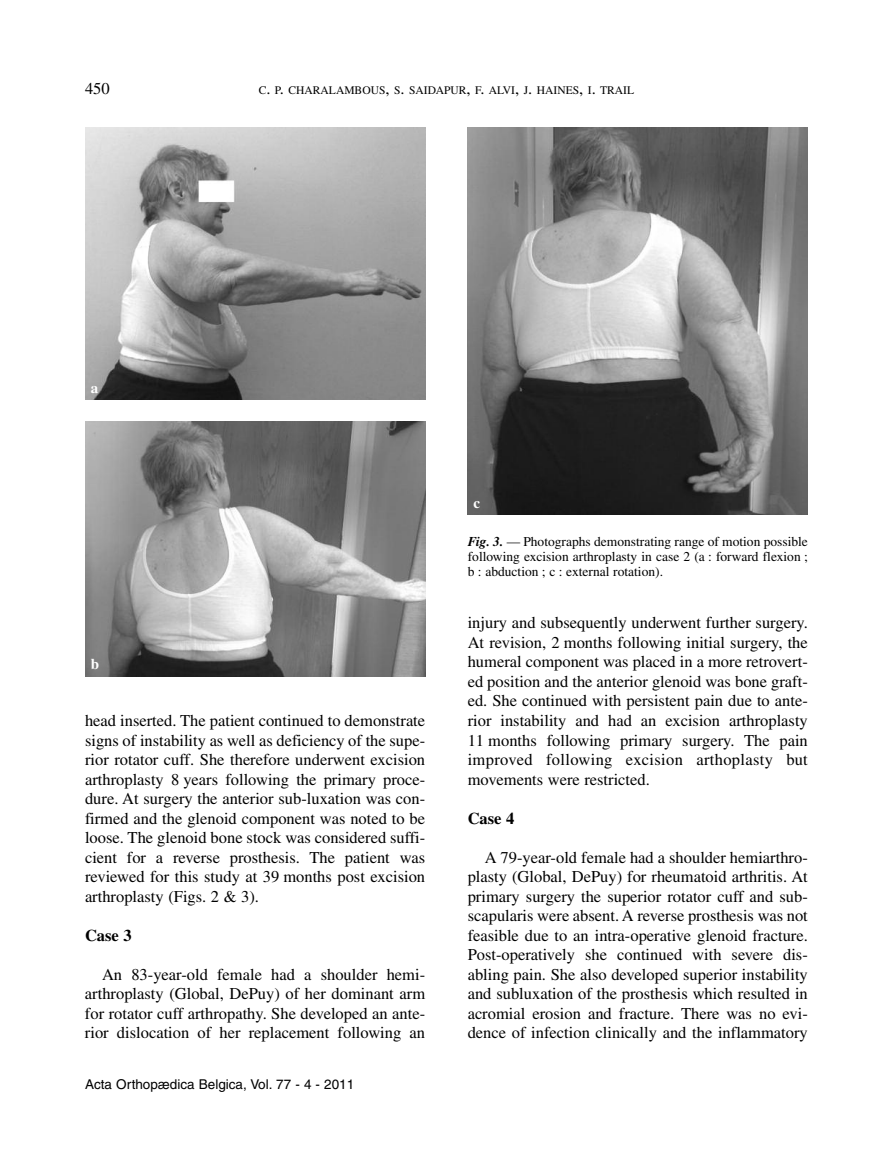
<style>
.page{position:relative;width:893px;height:1170px;background:#fff}
.page>*{position:absolute;margin:0;border:0;box-sizing:border-box;transform-origin:0 0}
.t1{font:16.5px/19.5px "Times";color:#000;text-align:justify}
.t2{font:700 16.5px "Times";color:#000}
.t3{font:700 15px "Times";color:#fff}
.t4{font:13.5px/15px "Times";color:#000;text-align:justify}
.t5{font:13.5px "Helvetica";color:#000}
.t6{font:11.55px "Times";color:#000}
.s1{font-size:16.5px}
.s2{font-weight:700;font-style:italic}
</style>
<div class="page">
<img style="left:85px;top:128px;width:340px;height:272px">
<img style="left:85px;top:421px;width:340px;height:255px">
<img style="left:468px;top:128px;width:340px;height:386px">
<p class="t1" style="left:85px;top:80px;width:26px">450</p>
<p class="t6" style="left:259px;top:86px;width:377px">C<span class="s1">.</span> P<span class="s1">.</span> CHARALAMBOUS<span class="s1">,</span> S<span class="s1">.</span> SAIDAPUR<span class="s1">,</span> F<span class="s1">.</span> ALVI<span class="s1">,</span> J<span class="s1">.</span> HAINES<span class="s1">,</span> I<span class="s1">.</span> TRAIL</p>
<p class="t3" style="left:91px;top:383px;width:9px">a</p>
<p class="t3" style="left:91px;top:659px;width:10px">b</p>
<p class="t1" style="left:85px;top:712px;width:342px">head inserted. The patient continued to demonstrate signs of instability as well as deficiency of the supe&shy;rior rotator cuff. She therefore underwent excision arthroplasty 8 years following the primary proce&shy;dure. At surgery the anterior sub-luxation was con&shy;firmed and the glenoid component was noted to be loose. The glenoid bone stock was considered suffi&shy;cient for a reverse prosthesis. The patient was reviewed for this study at 39 months post excision arthroplasty (Figs. 2 &amp; 3).</p>
<p class="t2" style="left:85px;top:929px;width:48px">Case 3</p>
<p class="t1" style="left:85px;top:966px;width:342px;text-indent:17px">An 83-year-old female had a shoulder hemi&shy;arthroplasty (Global, DePuy) of her dominant arm for rotator cuff arthropathy. She developed an ante&shy;rior dislocation of her replacement following an</p>
<p class="t5" style="left:85px;top:1079px;width:271px">Acta Orthopædica Belgica, Vol. 77 - 4 - 2011</p>
<p class="t3" style="left:473px;top:497px;width:8px">c</p>
<p class="t4" style="left:468px;top:535px;width:342px"><span class="s2">Fig. 3.</span> — Photographs demonstrating range of motion possible following excision arthroplasty in case 2 (a : forward flexion ; b : abduction ; c : external rotation).</p>
<p class="t1" style="left:468px;top:614px;width:342px">injury and subsequently underwent further surgery.<br>At revision, 2 months following initial surgery, the humeral component was placed in a more retrovert&shy;ed position and the anterior glenoid was bone graft&shy;ed. She continued with persistent pain due to ante&shy;rior instability and had an excision arthroplasty 11 months following primary surgery. The pain improved following excision arthoplasty but movements were restricted.</p>
<p class="t2" style="left:468px;top:812px;width:48px">Case 4</p>
<p class="t1" style="left:468px;top:848px;width:342px;text-indent:17px">A 79-year-old female had a shoulder hemiarthro&shy;plasty (Global, DePuy) for rheumatoid arthritis. At primary surgery the superior rotator cuff and sub&shy;scapularis were absent. A reverse prosthesis was not feasible due to an intra-operative glenoid fracture.<br>Post-operatively she continued with severe dis&shy;abling pain. She also developed superior instability and subluxation of the prosthesis which resulted in acromial erosion and fracture. There was no evi&shy;dence of infection clinically and the inflammatory</p>
</div>
